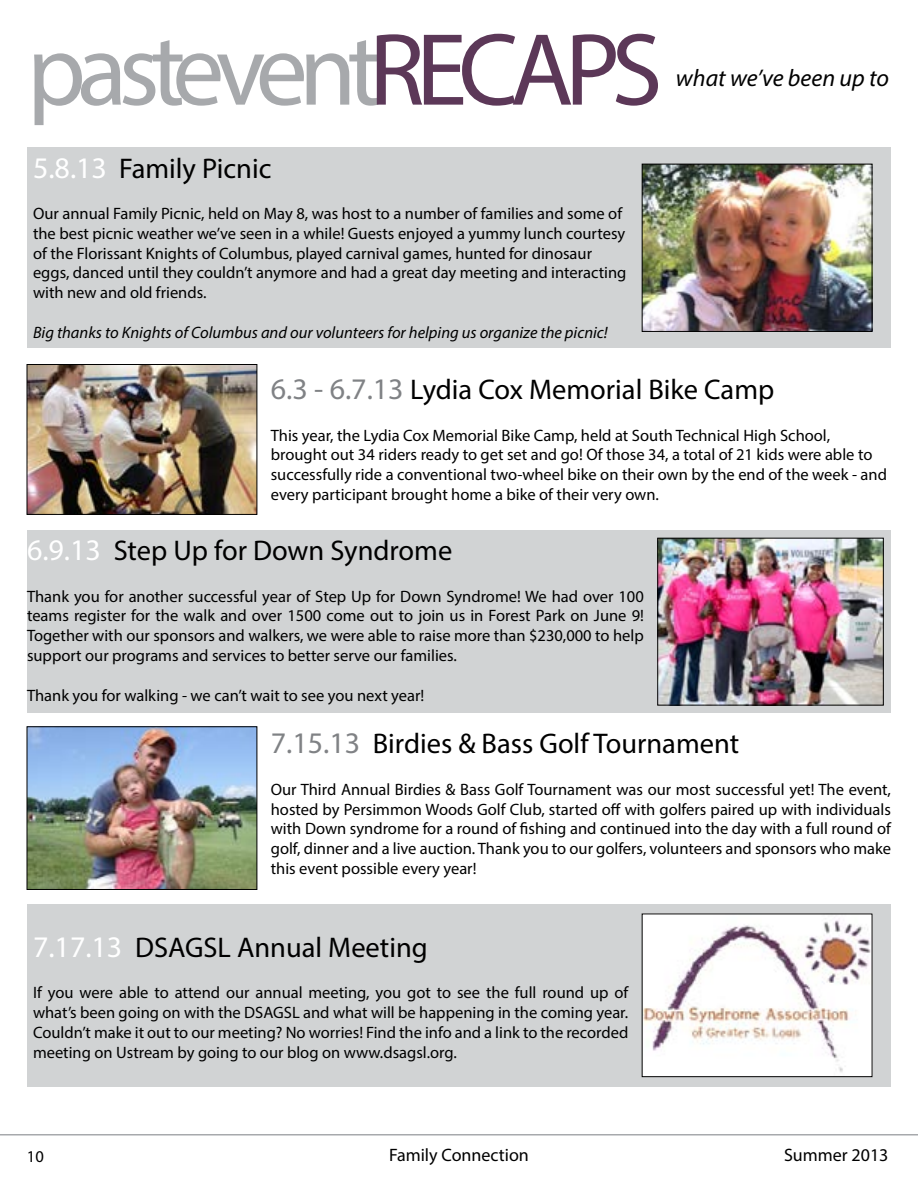
<style>
.page{position:relative;width:918px;height:1188px;background:#fff}
.page>*{position:absolute;margin:0;border:0;box-sizing:border-box;transform-origin:0 0}
.t1{font:103.5px "Myriad Pro";letter-spacing:-.085em;color:#a7a9ac}
.t2{font:28.5px "Myriad Pro";color:#000}
.t3{font:italic 24px "Myriad Pro";color:#000}
.t4{font:18px "Myriad Pro";color:#000}
.t5{font:16.5px/19.8px "Myriad Pro";color:#000;text-align:justify}
.t6{font:italic 16.5px "Myriad Pro";color:#000}
.s1{color:#5c3858}
.s2{font-size:30px;color:#fff}
.s3{font-size:30px;color:#808285}
</style>
<div class="page">
<hr style="left:0;top:1134px;width:918px;height:2px;background:#a7a9ac">
<div style="left:27px;top:530px;width:864px;height:183px;background:#d1d3d4"></div>
<div style="left:27px;top:904px;width:864px;height:183px;background:#d1d3d4"></div>
<div style="left:27px;top:148px;width:864px;height:200px;background:#d1d3d4"></div>
<img style="left:644px;top:166px;width:226px;height:164px">
<div style="left:642px;top:164px;width:230px;height:168px;border:1px solid #000"></div>
<img style="left:29px;top:728px;width:226px;height:160px">
<div style="left:27px;top:726px;width:230px;height:164px;border:1px solid #000"></div>
<img style="left:659px;top:540px;width:223px;height:164px">
<div style="left:657px;top:538px;width:227px;height:168px;border:1px solid #000"></div>
<img style="left:29px;top:366px;width:226px;height:147px">
<div style="left:27px;top:364px;width:230px;height:151px;border:1px solid #000"></div>
<img style="left:644px;top:916px;width:226px;height:159px">
<h1 class="t1" style="left:27px;top:6px;width:637px">past event <span class="s1">RECAPS</span></h1>
<h2 class="t2" style="left:33px;top:150px;width:240px"><span class="s2">5.8.13</span> Family Picnic</h2>
<p class="t5" style="left:33px;top:203px;width:595px;text-align:left">Our annual Family Picnic, held on May 8, was host to a number of families and some of the best picnic weather we’ve seen in a while! Guests enjoyed a yummy lunch courtesy of the Florissant Knights of Columbus, played carnival games, hunted for dinosaur eggs, danced until they couldn’t anymore and had a great day meeting and interacting with new and old friends.</p>
<p class="t6" style="left:33px;top:322px;width:576px">Big thanks to Knights of Columbus and our volunteers for helping us organize the picnic!</p>
<h3 class="t3" style="left:676px;top:63px;width:215px">what we’ve been up to</h3>
<h2 class="t2" style="left:271px;top:372px;width:505px"><span class="s3">6.3 - 6.7.13</span> Lydia Cox Memorial Bike Camp</h2>
<p class="t5" style="left:271px;top:425px;width:618px;text-align:left">This year, the Lydia Cox Memorial Bike Camp, held at South Technical High School, brought out 34 riders ready to get set and go! Of those 34, a total of 21 kids were able to successfully ride a conventional two-wheel bike on their own by the end of the week - and every participant brought home a bike of their very own.</p>
<h2 class="t2" style="left:27px;top:533px;width:427px"><span class="s2">6.9.13</span> Step Up for Down Syndrome</h2>
<p class="t5" style="left:27px;top:586px;width:618px">Thank you for another successful year of Step Up for Down Syndrome! We had over 100 teams register for the walk and over 1500 come out to join us in Forest Park on June 9!<br>Together with our sponsors and walkers, we were able to raise more than $230,000 to help support our programs and services to better serve our families.</p>
<p class="t5" style="left:27px;top:685px;width:399px">Thank you for walking - we can’t wait to see you next year!</p>
<h2 class="t2" style="left:271px;top:726px;width:470px"><span class="s3">7.15.13</span> Birdies &amp; Bass Golf Tournament</h2>
<p class="t5" style="left:271px;top:779px;width:622px">Our Third Annual Birdies &amp; Bass Golf Tournament was our most successful yet! The event, hosted by Persimmon Woods Golf Club, started off with golfers paired up with individuals with Down syndrome for a round of fishing and continued into the day with a full round of golf, dinner and a live auction. Thank you to our golfers, volunteers and sponsors who make this event possible every year!</p>
<h2 class="t2" style="left:33px;top:930px;width:396px"><span class="s2">7.17.13</span> DSAGSL Annual Meeting</h2>
<p class="t5" style="left:33px;top:983px;width:597px">If you were able to attend our annual meeting, you got to see the full round up of what’s been going on with the DSAGSL and what will be happening in the coming year.<br>Couldn’t make it out to our meeting? No worries! Find the info and a link to the recorded meeting on Ustream by going to our blog on www.dsagsl.org.</p>
<p class="t5" style="left:27px;top:1146px;width:18px">10</p>
<p class="t4" style="left:389px;top:1144px;width:141px">Family Connection</p>
<p class="t4" style="left:784px;top:1144px;width:106px">Summer 2013</p>
</div>
